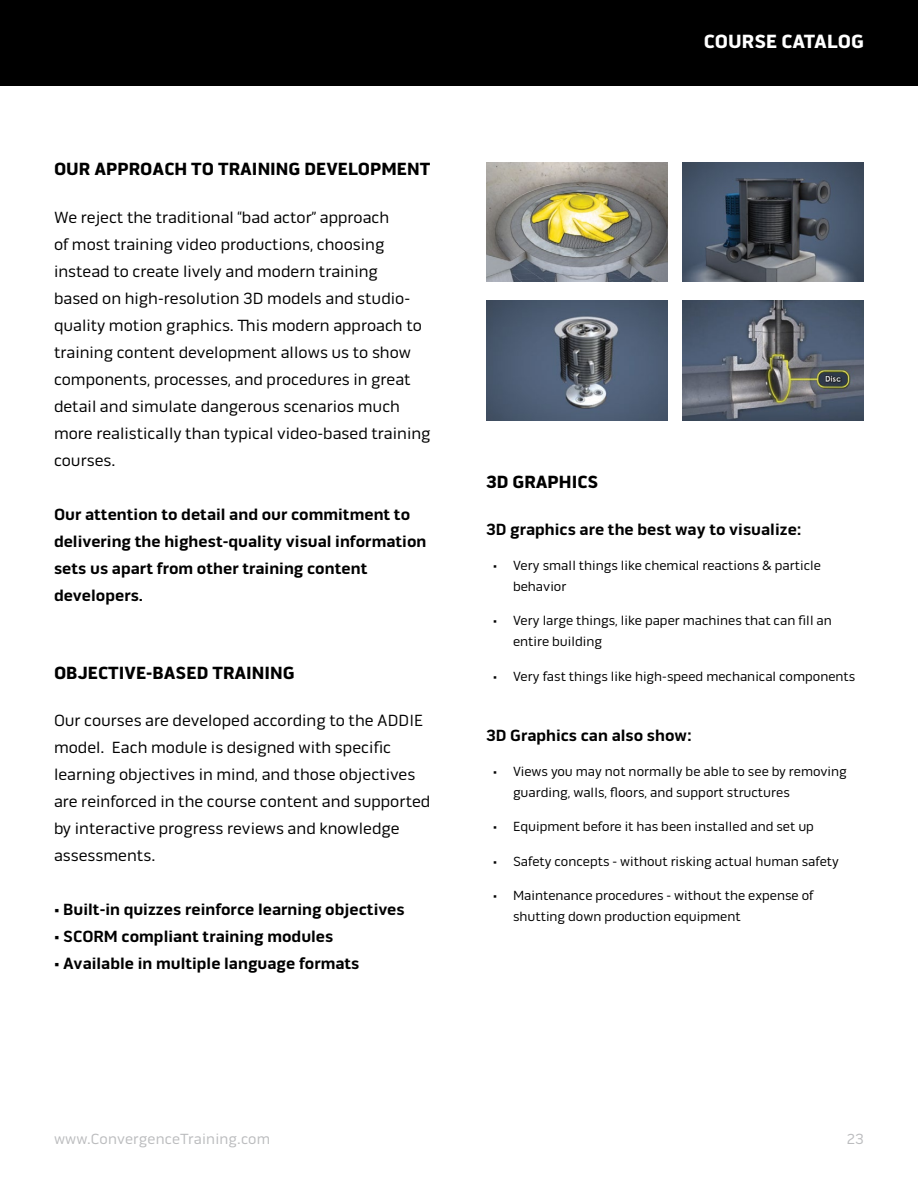
<style>
.page{position:relative;width:918px;height:1188px;background:#fff}
.page>*{position:absolute;margin:0;border:0;box-sizing:border-box;transform-origin:0 0}
.t1{font:900 19.5px "Pill Gothic 600 mg";color:#fff}
.t2{font:900 18px "Pill Gothic 600 mg";color:#000}
.t3{font:16.5px/27px "Pill Gothic 600 mg";color:#000}
.t4{font:700 16.5px/27px "Pill Gothic 600 mg";color:#000}
.t5{font:15px "Pill Gothic 600 mg";letter-spacing:.01em;color:#bbbcbe}
.t6{font:13.5px/21px "Pill Gothic 600 mg";color:#000}
</style>
<div class="page">
<div style="left:0;top:0;width:918px;height:86px;background:#000"></div>
<img style="left:486px;top:162px;width:181px;height:120px">
<img style="left:486px;top:301px;width:181px;height:119px">
<img style="left:683px;top:162px;width:181px;height:120px">
<img style="left:683px;top:301px;width:181px;height:119px">
<p class="t2" style="left:54px;top:158px;width:378px">OUR APPROACH TO TRAINING DEVELOPMENT</p>
<p class="t3" style="left:54px;top:204px;width:378px">We reject the traditional “bad actor” approach<br>of most training video productions, choosing instead to create lively and modern training<br>based on high-resolution 3D models and studio&shy;quality motion graphics. This modern approach to training content development allows us to show components, processes, and procedures in great detail and simulate dangerous scenarios much more realistically than typical video-based training courses.</p>
<p class="t4" style="left:54px;top:501px;width:374px">Our attention to detail and our commitment to delivering the highest-quality visual information sets us apart from other training content developers.</p>
<p class="t2" style="left:54px;top:662px;width:242px">OBJECTIVE-BASED TRAINING</p>
<p class="t3" style="left:54px;top:707px;width:378px">Our courses are developed according to the ADDIE model. Each module is designed with specific learning objectives in mind, and those objectives are reinforced in the course content and supported by interactive progress reviews and knowledge assessments.</p>
<p class="t4" style="left:54px;top:896px;width:352px">• Built-in quizzes reinforce learning objectives</p>
<p class="t4" style="left:54px;top:923px;width:281px">• SCORM compliant training modules</p>
<p class="t4" style="left:54px;top:950px;width:307px">• Available in multiple language formats</p>
<p class="t1" style="left:704px;top:30px;width:162px">COURSE CATALOG</p>
<p class="t2" style="left:486px;top:471px;width:114px">3D GRAPHICS</p>
<p class="t4" style="left:486px;top:516px;width:317px">3D graphics are the best way to visualize:</p>
<p class="t6" style="left:513px;top:555px;width:310px;text-indent:-20px">• Very small things like chemical reactions &amp; particle behavior</p>
<p class="t6" style="left:513px;top:610px;width:320px;text-indent:-20px">• Very large things, like paper machines that can fill an entire building</p>
<p class="t6" style="left:493px;top:666px;width:364px">• Very fast things like high-speed mechanical components</p>
<p class="t4" style="left:486px;top:722px;width:207px">3D Graphics can also show:</p>
<p class="t6" style="left:513px;top:761px;width:335px;text-indent:-20px">• Views you may not normally be able to see by removing guarding, walls, floors, and support structures</p>
<p class="t6" style="left:493px;top:816px;width:323px">• Equipment before it has been installed and set up</p>
<p class="t6" style="left:493px;top:851px;width:348px">• Safety concepts - without risking actual human safety</p>
<p class="t6" style="left:513px;top:885px;width:302px;text-indent:-20px">• Maintenance procedures - without the expense of shutting down production equipment</p>
<p class="t5" style="left:54px;top:1130px;width:218px">www.ConvergenceTraining.com</p>
<p class="t5" style="left:847px;top:1130px;width:19px">23</p>
</div>
